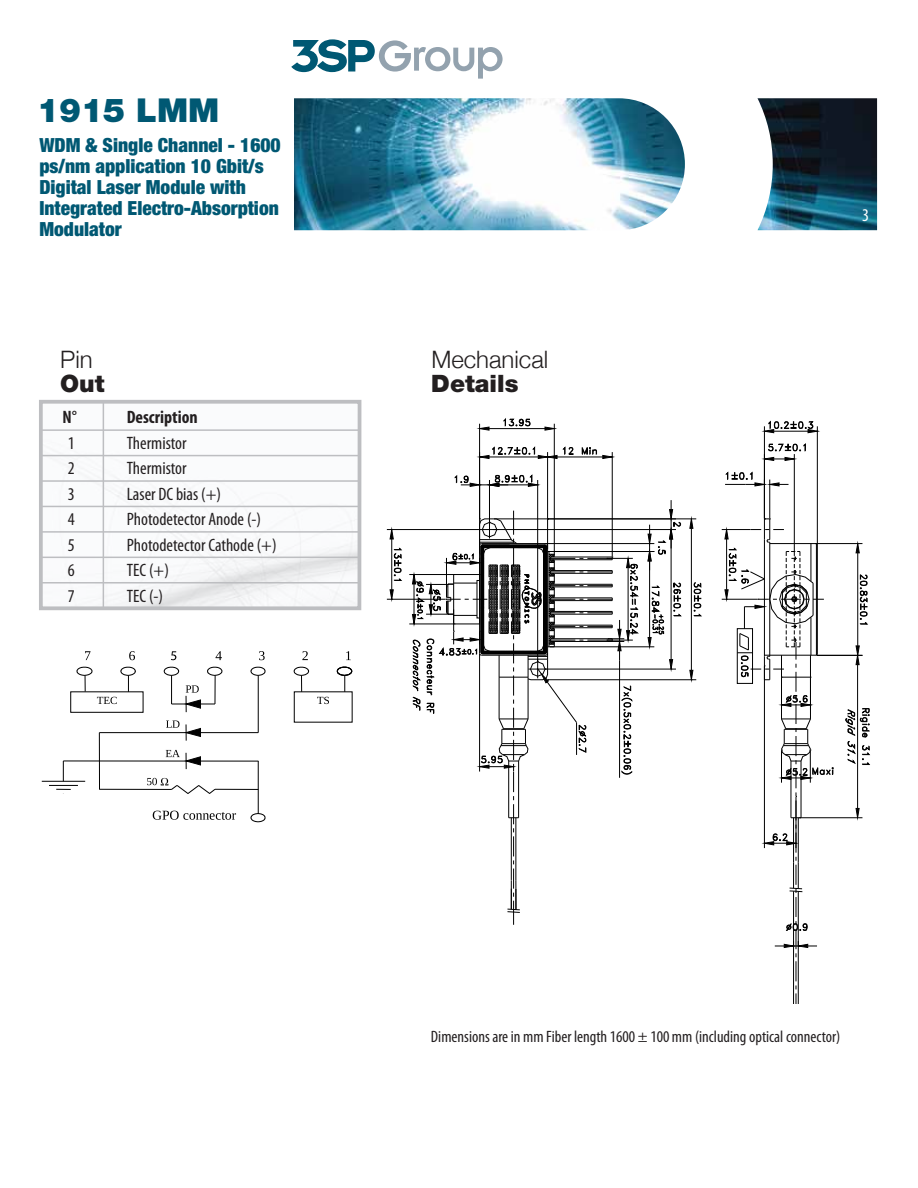
<style>
.page{position:relative;width:918px;height:1188px;background:#fff}
.page>*{position:absolute;margin:0;border:0;box-sizing:border-box;transform-origin:0 0}
.t1{font:900 33px "Helvetica Neue";color:#005873}
.t2{font:300 24px "Helvetica Neue";color:#231f20}
.t3{font:900 24px "Helvetica Neue";color:#231f20}
.t4{font:900 condensed 19.5px/21px "Helvetica Neue";color:#005873}
.t5{font:condensed 18px "Myriad Pro";color:#231f20}
.t6{font:700 condensed 18px "Myriad Pro";color:#231f20}
.t7{font:condensed 18px "Myriad Pro";color:#fff}
.t8{font:condensed 16.5px "Myriad Pro";color:#231f20}
</style>
<div class="page">
<img style="left:294px;top:98px;width:583px;height:132px">
<svg style="left:291px;top:39px;width:212px;height:40px"></svg>
<hr style="left:41px;top:429px;width:319px;height:2px;background:#bdbec1">
<hr style="left:103px;top:402px;width:1px;height:206px;background:#bdbec1">
<div style="left:39px;top:400px;width:322px;height:210px;border:4px solid #bdbec1"></div>
<hr style="left:41px;top:455px;width:319px;height:1px;background:#bdbec1">
<hr style="left:41px;top:480px;width:319px;height:2px;background:#bdbec1">
<hr style="left:41px;top:506px;width:319px;height:1px;background:#bdbec1">
<hr style="left:41px;top:531px;width:319px;height:2px;background:#bdbec1">
<hr style="left:41px;top:557px;width:319px;height:1px;background:#bdbec1">
<hr style="left:41px;top:582px;width:319px;height:2px;background:#bdbec1">
<svg style="left:386px;top:418px;width:482px;height:403px"></svg>
<hr style="left:794px;top:454px;width:1px;height:97px;background:#010101">
<svg style="left:768px;top:444px;width:38px;height:7px"></svg>
<svg style="left:765px;top:457px;width:30px;height:4px"></svg>
<hr style="left:550px;top:647px;width:104px;height:1px;background:#010101">
<hr style="left:649px;top:561px;width:1px;height:77px;background:#010101">
<hr style="left:479px;top:424px;width:1px;height:130px;background:#010101">
<hr style="left:554px;top:424px;width:1px;height:127px;background:#010101">
<hr style="left:489px;top:428px;width:56px;height:1px;background:#010101">
<svg style="left:479px;top:426px;width:11px;height:5px"></svg>
<svg style="left:504px;top:419px;width:26px;height:7px"></svg>
<svg style="left:544px;top:426px;width:11px;height:5px"></svg>
<hr style="left:612px;top:452px;width:1px;height:105px;background:#010101">
<hr style="left:557px;top:457px;width:46px;height:1px;background:#010101">
<svg style="left:582px;top:447px;width:31px;height:12px"></svg>
<hr style="left:547px;top:452px;width:1px;height:67px;background:#010101">
<svg style="left:479px;top:447px;width:94px;height:12px"></svg>
<hr style="left:537px;top:480px;width:1px;height:181px;background:#010101">
<hr style="left:489px;top:480px;width:1px;height:42px;background:#010101">
<svg style="left:455px;top:475px;width:84px;height:12px"></svg>
<hr style="left:545px;top:669px;width:131px;height:1px;background:#010101">
<hr style="left:671px;top:539px;width:1px;height:121px;background:#010101">
<svg style="left:674px;top:583px;width:7px;height:33px"></svg>
<svg style="left:669px;top:659px;width:4px;height:11px"></svg>
<hr style="left:493px;top:529px;width:183px;height:1px;background:#010101">
<hr style="left:548px;top:519px;width:148px;height:1px;background:#010101">
<hr style="left:548px;top:679px;width:148px;height:1px;background:#010101">
<hr style="left:691px;top:528px;width:1px;height:142px;background:#010101">
<svg style="left:689px;top:518px;width:5px;height:11px"></svg>
<svg style="left:694px;top:583px;width:7px;height:33px"></svg>
<svg style="left:689px;top:670px;width:5px;height:10px"></svg>
<hr style="left:800px;top:817px;width:62px;height:1px;background:#010101">
<hr style="left:857px;top:665px;width:1px;height:143px;background:#010101">
<svg style="left:855px;top:808px;width:5px;height:10px"></svg>
<hr style="left:816px;top:543px;width:46px;height:1px;background:#010101">
<hr style="left:817px;top:655px;width:45px;height:1px;background:#010101">
<hr style="left:857px;top:553px;width:1px;height:93px;background:#010101">
<svg style="left:855px;top:543px;width:5px;height:11px"></svg>
<svg style="left:855px;top:645px;width:5px;height:20px"></svg>
<svg style="left:860px;top:574px;width:8px;height:50px"></svg>
<svg style="left:846px;top:708px;width:24px;height:57px"></svg>
<svg style="left:647px;top:586px;width:17px;height:62px"></svg>
<hr style="left:409px;top:574px;width:45px;height:1px;background:#010101">
<hr style="left:409px;top:624px;width:45px;height:1px;background:#010101">
<hr style="left:770px;top:480px;width:1px;height:39px;background:#010101">
<svg style="left:725px;top:472px;width:64px;height:15px"></svg>
<hr style="left:387px;top:529px;width:92px;height:1px;background:#010101">
<hr style="left:387px;top:599px;width:59px;height:1px;background:#010101">
<hr style="left:391px;top:539px;width:1px;height:51px;background:#010101">
<svg style="left:389px;top:529px;width:5px;height:11px"></svg>
<svg style="left:394px;top:548px;width:8px;height:33px"></svg>
<svg style="left:389px;top:589px;width:5px;height:11px"></svg>
<hr style="left:554px;top:551px;width:100px;height:1px;background:#010101">
<hr style="left:546px;top:543px;width:108px;height:1px;background:#010101">
<svg style="left:658px;top:500px;width:23px;height:54px"></svg>
<svg style="left:647px;top:525px;width:5px;height:45px"></svg>
<hr style="left:764px;top:426px;width:1px;height:93px;background:#010101">
<hr style="left:817px;top:426px;width:1px;height:117px;background:#010101">
<svg style="left:722px;top:519px;width:111px;height:484px"></svg>
<svg style="left:764px;top:421px;width:54px;height:12px"></svg>
<svg style="left:412px;top:511px;width:226px;height:414px"></svg>
<hr style="left:99px;top:732px;width:159px;height:1px;background:#010101">
<hr style="left:63px;top:760px;width:195px;height:2px;background:#010101">
<svg style="left:250px;top:666px;width:16px;height:10px"></svg>
<div style="left:70px;top:691px;width:74px;height:22px;border:1px solid #010101"></div>
<svg style="left:76px;top:666px;width:61px;height:38px"></svg>
<hr style="left:258px;top:676px;width:1px;height:57px;background:#010101">
<svg style="left:250px;top:813px;width:16px;height:10px"></svg>
<hr style="left:99px;top:789px;width:73px;height:1px;background:#010101">
<hr style="left:215px;top:789px;width:43px;height:1px;background:#010101">
<svg style="left:163px;top:666px;width:60px;height:46px"></svg>
<svg style="left:166px;top:721px;width:36px;height:20px"></svg>
<svg style="left:166px;top:750px;width:36px;height:19px"></svg>
<svg style="left:147px;top:778px;width:69px;height:16px"></svg>
<hr style="left:99px;top:733px;width:1px;height:56px;background:#010101">
<hr style="left:42px;top:781px;width:43px;height:1px;background:#010101">
<svg style="left:49px;top:761px;width:29px;height:33px"></svg>
<hr style="left:258px;top:761px;width:1px;height:53px;background:#010101">
<svg style="left:85px;top:651px;width:6px;height:9px"></svg>
<svg style="left:129px;top:651px;width:6px;height:9px"></svg>
<svg style="left:171px;top:651px;width:5px;height:9px"></svg>
<svg style="left:216px;top:651px;width:6px;height:9px"></svg>
<svg style="left:259px;top:651px;width:6px;height:9px"></svg>
<svg style="left:302px;top:651px;width:6px;height:9px"></svg>
<svg style="left:346px;top:651px;width:5px;height:9px"></svg>
<svg style="left:293px;top:666px;width:17px;height:26px"></svg>
<svg style="left:317px;top:697px;width:12px;height:7px"></svg>
<svg style="left:336px;top:666px;width:17px;height:26px"></svg>
<svg style="left:153px;top:811px;width:83px;height:9px"></svg>
<h1 class="t1" style="left:37px;top:91px;width:184px">1915 LMM</h1>
<p class="t4" style="left:39px;top:134px;width:243px">WDM &amp; Single Channel - 1600 ps/nm application 10 Gbit/s<br>Digital Laser Module with<br>Integrated Electro-Absorption<br>Modulator</p>
<p class="t2" style="left:60px;top:345px;width:34px">Pin</p>
<p class="t3" style="left:60px;top:369px;width:46px">Out</p>
<p class="t6" style="left:63px;top:406px;width:16px">N°</p>
<p class="t6" style="left:127px;top:406px;width:72px">Description</p>
<p class="t5" style="left:68px;top:432px;width:8px">1</p>
<p class="t5" style="left:127px;top:432px;width:61px">Thermistor</p>
<p class="t5" style="left:68px;top:458px;width:8px">2</p>
<p class="t5" style="left:127px;top:458px;width:61px">Thermistor</p>
<p class="t5" style="left:68px;top:483px;width:8px">3</p>
<p class="t5" style="left:127px;top:483px;width:96px">Laser DC bias (+)</p>
<p class="t5" style="left:68px;top:509px;width:8px">4</p>
<p class="t5" style="left:127px;top:509px;width:136px">Photodetector Anode (-)</p>
<p class="t5" style="left:68px;top:534px;width:8px">5</p>
<p class="t5" style="left:127px;top:534px;width:151px">Photodetector Cathode (+)</p>
<p class="t5" style="left:68px;top:560px;width:8px">6</p>
<p class="t5" style="left:127px;top:560px;width:44px">TEC (+)</p>
<p class="t5" style="left:68px;top:585px;width:8px">7</p>
<p class="t5" style="left:127px;top:585px;width:38px">TEC (-)</p>
<p class="t2" style="left:431px;top:345px;width:118px">Mechanical</p>
<p class="t3" style="left:431px;top:369px;width:89px">Details</p>
<p class="t7" style="left:862px;top:204px;width:8px">3</p>
<p class="t8" style="left:431px;top:1026px;width:411px">Dimensions are in mm Fiber length 1600 ± 100 mm (including optical connector)</p>
</div>
